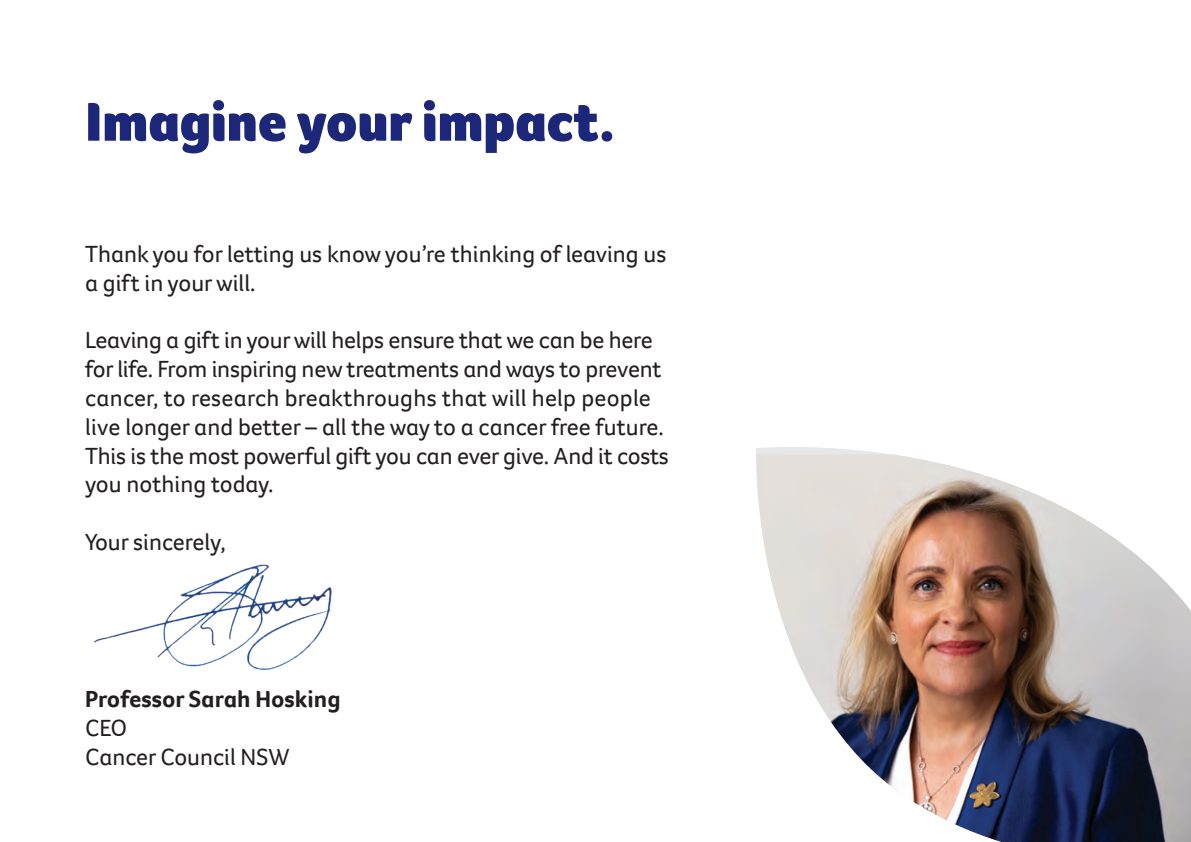
<style>
.page{position:relative;width:1191px;height:842px;background:#fff}
.page>*{position:absolute;margin:0;border:0;box-sizing:border-box;transform-origin:0 0}
.t1{font:900 56px "Foco CC App";color:#1d2779}
.t2{font:24px/28.8px "Foco CC App";letter-spacing:-.01em;color:#231f20}
.t3{font:700 24px "Foco CC App";color:#231f20}
</style>
<div class="page">
<img style="left:94px;top:564px;width:238px;height:106px">
<img style="left:756px;top:454px;width:435px;height:388px">
<h1 class="t1" style="left:85px;top:85px;width:532px">Imagine your impact.</h1>
<p class="t2" style="left:85px;top:239px;width:583px">Thank you for letting us know you’re thinking of leaving us a gift in your will.</p>
<p class="t2" style="left:85px;top:326px;width:585px">Leaving a gift in your will helps ensure that we can be here for life. From inspiring new treatments and ways to prevent cancer, to research breakthroughs that will help people live longer and better – all the way to a cancer free future.<br>This is the most powerful gift you can ever give. And it costs you nothing today.</p>
<p class="t2" style="left:85px;top:527px;width:142px">Your sincerely,</p>
<p class="t3" style="left:85px;top:683px;width:257px">Professor Sarah Hosking</p>
<p class="t2" style="left:85px;top:713px;width:206px">CEO<br>Cancer Council NSW</p>
</div>
